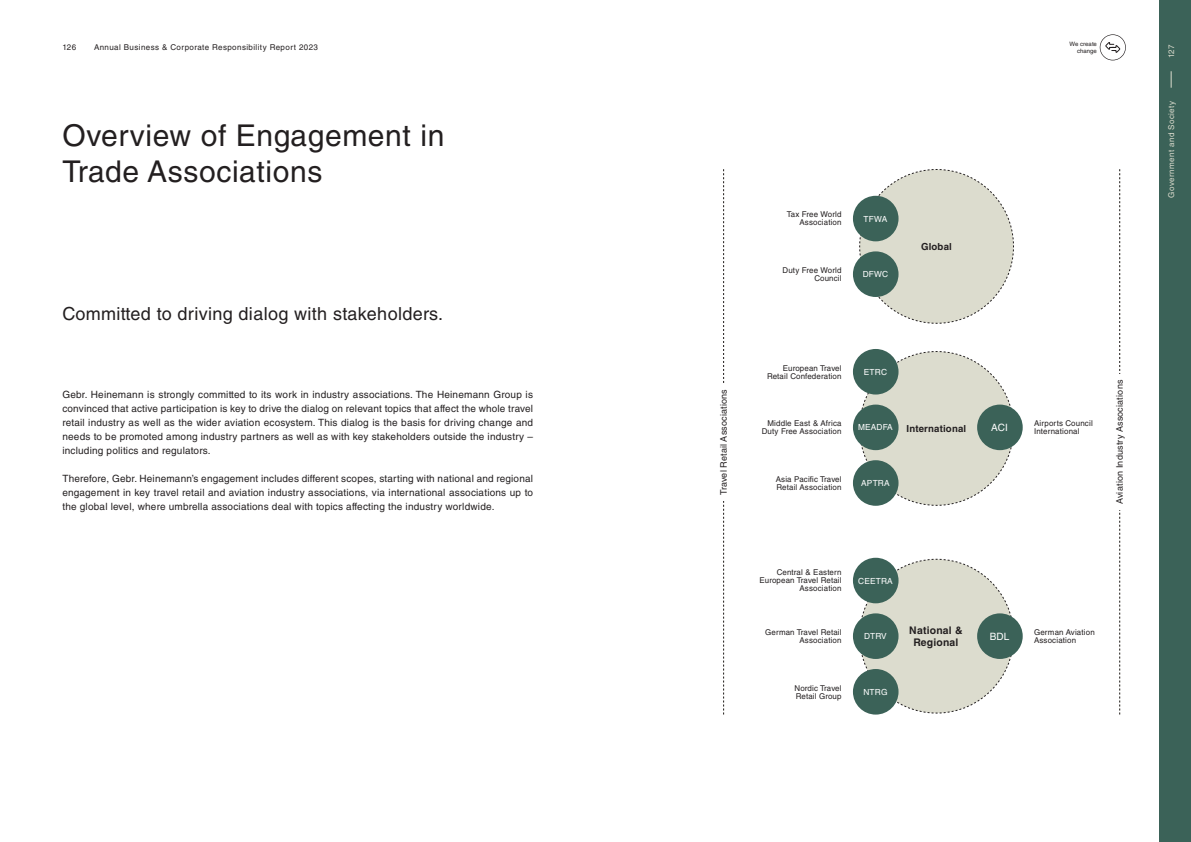
<style>
.page{position:relative;width:1191px;height:842px;background:#fff}
.page>*{position:absolute;margin:0;border:0;box-sizing:border-box;transform-origin:0 0}
._01_Headline_30_36{font:30px/36px "Helvetica LT Std";letter-spacing:.02em;color:#231f20}
._02_Subhead_18_21_6{font:18px "Helvetica LT Std";letter-spacing:.02em;color:#231f20}
.t1{font:700 10.5px/12.6px "Helvetica LT Std";letter-spacing:.02em;color:#231f20;text-align:center}
.t2{font:10.1px "Helvetica LT Std";letter-spacing:.02em;color:#fff}
._03_Copy_standard_Raster_10_14{font:10px/14px "Helvetica LT Std";letter-spacing:.02em;color:#231f20;text-align:justify}
.t3{font:700 9.7px "Helvetica LT Std";letter-spacing:.02em;color:#231f20}
.t4{font:9px "Helvetica LT Std";letter-spacing:.02em;color:#231f20}
.t5{font:8.4px "Helvetica LT Std";letter-spacing:.02em;color:#fff}
.t6{font:8px/8px "Helvetica LT Std";letter-spacing:.02em;color:#231f20;text-align:right}
.t7{font:8px "Helvetica LT Std";letter-spacing:.05em;color:#231f20}
.t8{font:8px "Helvetica LT Std";letter-spacing:.05em;color:#dcdcce}
._10a_BU_6_7_2_re{font:6px/7.2px "Helvetica LT Std";letter-spacing:.01em;color:#231f20;text-align:right}
</style>
<div class="page">
<div style="left:1159px;top:0;width:32px;height:842px;background:#3b6258"></div>
<svg style="left:723px;top:169px;width:1px;height:546px"></svg>
<svg style="left:1119px;top:169px;width:1px;height:546px"></svg>
<svg style="left:859px;top:351px;width:155px;height:155px"></svg>
<svg style="left:859px;top:559px;width:155px;height:154px"></svg>
<div style="left:977px;top:613px;width:45px;height:46px;background:#3b6258;border-radius:50%"></div>
<div style="left:977px;top:405px;width:45px;height:45px;background:#3b6258;border-radius:50%"></div>
<div style="left:853px;top:349px;width:45px;height:45px;background:#3b6258;border-radius:50%"></div>
<div style="left:853px;top:460px;width:45px;height:46px;background:#3b6258;border-radius:50%"></div>
<div style="left:853px;top:405px;width:45px;height:45px;background:#3b6258;border-radius:50%"></div>
<div style="left:853px;top:558px;width:45px;height:45px;background:#3b6258;border-radius:50%"></div>
<div style="left:853px;top:613px;width:45px;height:46px;background:#3b6258;border-radius:50%"></div>
<div style="left:853px;top:669px;width:45px;height:46px;background:#3b6258;border-radius:50%"></div>
<svg style="left:859px;top:169px;width:155px;height:155px"></svg>
<div style="left:853px;top:251px;width:45px;height:46px;background:#3b6258;border-radius:50%"></div>
<div style="left:853px;top:196px;width:45px;height:45px;background:#3b6258;border-radius:50%"></div>
<svg style="left:1099px;top:34px;width:27px;height:26px"></svg>
<div style="left:714px;top:383px;width:18px;height:117px;background:#fff"></div>
<div style="left:1110px;top:374px;width:18px;height:136px;background:#fff"></div>
<svg style="left:1170px;top:71px;width:1px;height:17px"></svg>
<p class="t6" style="left:62px;top:43px;width:15px">126</p>
<p class="t7" style="left:94px;top:43px;width:225px">Annual Business &amp; Corporate Responsibility Report 2023</p>
<p class="_01_Headline_30_36" style="left:62px;top:118px;width:383px">Overview of Engagement in<br>Trade Associations</p>
<p class="_02_Subhead_18_21_6" style="left:62px;top:303px;width:382px">Committed to driving dialog with stakeholders.</p>
<p class="_03_Copy_standard_Raster_10_14" style="left:62px;top:388px;width:472px">Gebr. Heinemann is strongly committed to its work in industry associations. The Heinemann Group is convinced that active participation is key to drive the dialog on relevant topics that affect the whole travel retail industry as well as the wider aviation ecosystem. This dialog is the basis for driving change and needs to be promoted among industry partners as well as with key stakeholders outside the industry – including politics and regulators.</p>
<p class="_03_Copy_standard_Raster_10_14" style="left:62px;top:472px;width:472px">Therefore, Gebr. Heinemann’s engagement includes different scopes, starting with national and regional engagement in key travel retail and aviation industry associations, via international associations up to the global level, where umbrella associations deal with topics affecting the industry worldwide.</p>
<p class="t6" style="left:787px;top:211px;width:56px">Tax Free World<br>Association</p>
<p class="t6" style="left:782px;top:266px;width:60px">Duty Free World<br>Council</p>
<p class="t5" style="left:863px;top:214px;width:25px">TFWA</p>
<p class="t5" style="left:862px;top:269px;width:27px">DFWC</p>
<p class="t3" style="left:921px;top:241px;width:32px">Global</p>
<p class="_10a_BU_6_7_2_re" style="left:1069px;top:40px;width:29px">We create change</p>
<p class="t6" style="left:767px;top:364px;width:76px">European Travel<br>Retail Confederation</p>
<p class="t5" style="left:864px;top:367px;width:25px">ETRC</p>
<p class="t4" style="left:718px;top:495px;width:107px;rotate:-90deg">Travel Retail Associations</p>
<p class="t4" style="left:1114px;top:504px;width:126px;rotate:-90deg">Aviation Industry Associations</p>
<p class="t6" style="left:762px;top:419px;width:81px">Middle East &amp; Africa<br>Duty Free Association</p>
<p class="t6" style="left:1034px;top:420px;width:60px;text-align:left">Airports Council<br>International</p>
<p class="t2" style="left:991px;top:422px;width:18px">ACI</p>
<p class="t5" style="left:858px;top:423px;width:36px">MEADFA</p>
<p class="t3" style="left:906px;top:423px;width:61px">International</p>
<p class="t6" style="left:776px;top:475px;width:67px;text-align:left">Asia Pacific Travel<br>Retail Association</p>
<p class="t5" style="left:861px;top:478px;width:30px">APTRA</p>
<p class="t6" style="left:759px;top:569px;width:84px">Central &amp; Eastern<br>European Travel Retail<br>Association</p>
<p class="t6" style="left:765px;top:628px;width:78px">German Travel Retail</p>
<p class="t6" style="left:799px;top:636px;width:44px">Association</p>
<p class="t6" style="left:794px;top:684px;width:49px;text-align:left">Nordic Travel<br>Retail Group</p>
<p class="t5" style="left:858px;top:576px;width:36px">CEETRA</p>
<p class="t5" style="left:864px;top:631px;width:24px">DTRV</p>
<p class="t5" style="left:863px;top:687px;width:26px">NTRG</p>
<p class="t1" style="left:909px;top:623px;width:55px">National &amp;<br>Regional</p>
<p class="t6" style="left:1034px;top:628px;width:62px">German Aviation</p>
<p class="t2" style="left:989px;top:630px;width:21px">BDL</p>
<p class="t6" style="left:1034px;top:636px;width:44px">Association</p>
<p class="t8" style="left:1166px;top:58px;width:15px;rotate:-90deg">127</p>
<p class="t8" style="left:1166px;top:198px;width:98px;rotate:-90deg">Government and Society</p>
</div>
